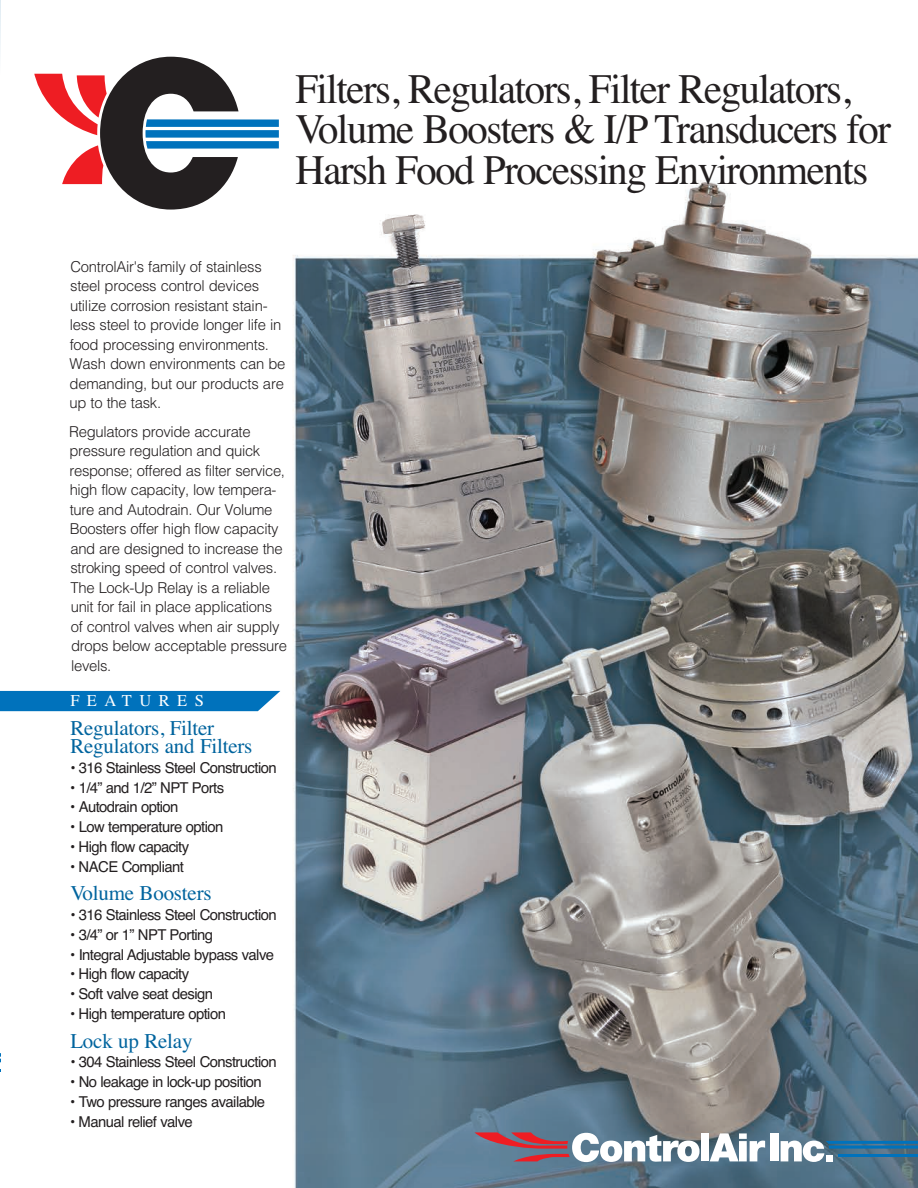
<style>
.page{position:relative;width:918px;height:1188px;background:#fff}
.page>*{position:absolute;margin:0;border:0;box-sizing:border-box;transform-origin:0 0}
.t1{font:42px/40.5px "Times";letter-spacing:-.035em;color:#231f20}
.t2{font:21px/18px "Times";letter-spacing:-.01em;color:#00649e}
.t3{font:16.5px "Times";letter-spacing:.45em;color:#fff}
.t4{font:300 15px/19.5px "Helvetica";letter-spacing:-.02em;color:#231f20}
.t5{font:15px "Helvetica";letter-spacing:-.04em;color:#231f20}
</style>
<div class="page">
<img style="left:189px;top:180px;width:729px;height:1008px">
<svg style="left:34px;top:57px;width:245px;height:153px"></svg>
<div style="left:701px;top:1133px;width:8px;height:28px;background:#fff"></div>
<svg style="left:710px;top:1133px;width:55px;height:28px"></svg>
<div style="left:770px;top:1133px;width:9px;height:28px;background:#fff"></div>
<svg style="left:475px;top:1132px;width:225px;height:30px"></svg>
<svg style="left:781px;top:1141px;width:137px;height:21px"></svg>
<hr style="left:838px;top:1155px;width:80px;height:2px;background:#0072bc">
<div style="left:0;top:691px;width:280px;height:20px;background:#0072bc"></div>
<svg style="left:0;top:0;width:1px;height:52px"></svg>
<h1 class="t1" style="left:295px;top:68px;width:597px">Filters, Regulators, Filter Regulators,<br>Volume Boosters &amp; I/P Transducers for<br>Harsh Food Processing Environments</h1>
<p class="t4" style="left:69px;top:256px;width:218px">ControlAir's family of stainless steel process control devices utilize corrosion resistant stain&shy;less steel to provide longer life in food processing environments.<br>Wash down environments can be demanding, but our products are up to the task.</p>
<p class="t4" style="left:69px;top:421px;width:219px">Regulators provide accurate pressure regulation and quick response; offered as filter service, high flow capacity, low tempera&shy;ture and Autodrain. Our Volume<br>Boosters offer high flow capacity and are designed to increase the stroking speed of control valves.<br>The Lock-Up Relay is a reliable unit for fail in place applications<br>of control valves when air supply drops below acceptable pressure levels.</p>
<p class="t3" style="left:70px;top:691px;width:135px">FEATURES</p>
<h2 class="t2" style="left:70px;top:719px;width:184px">Regulators, Filter<br>Regulators and Filters</h2>
<p class="t5" style="left:70px;top:759px;width:208px">• 316 Stainless Steel Construction</p>
<p class="t5" style="left:70px;top:779px;width:155px">• 1/4” and 1/2” NPT Ports</p>
<p class="t5" style="left:70px;top:798px;width:110px">• Autodrain option</p>
<p class="t5" style="left:70px;top:818px;width:155px">• Low temperature option</p>
<p class="t5" style="left:70px;top:838px;width:121px">• High flow capacity</p>
<p class="t5" style="left:70px;top:858px;width:115px">• NACE Compliant</p>
<h2 class="t2" style="left:70px;top:884px;width:143px">Volume Boosters</h2>
<p class="t5" style="left:70px;top:906px;width:208px">• 316 Stainless Steel Construction</p>
<p class="t5" style="left:70px;top:926px;width:144px">• 3/4” or 1” NPT Porting</p>
<p class="t5" style="left:70px;top:946px;width:205px">• Integral Adjustable bypass valve</p>
<p class="t5" style="left:70px;top:965px;width:121px">• High flow capacity</p>
<p class="t5" style="left:70px;top:985px;width:144px">• Soft valve seat design</p>
<p class="t5" style="left:70px;top:1005px;width:157px">• High temperature option</p>
<h2 class="t2" style="left:70px;top:1031px;width:124px">Lock up Relay</h2>
<p class="t5" style="left:70px;top:1053px;width:208px">• 304 Stainless Steel Construction</p>
<p class="t5" style="left:70px;top:1073px;width:193px">• No leakage in lock-up position</p>
<p class="t5" style="left:70px;top:1093px;width:196px">• Two pressure ranges available</p>
<p class="t5" style="left:70px;top:1113px;width:124px">• Manual relief valve</p>
</div>
